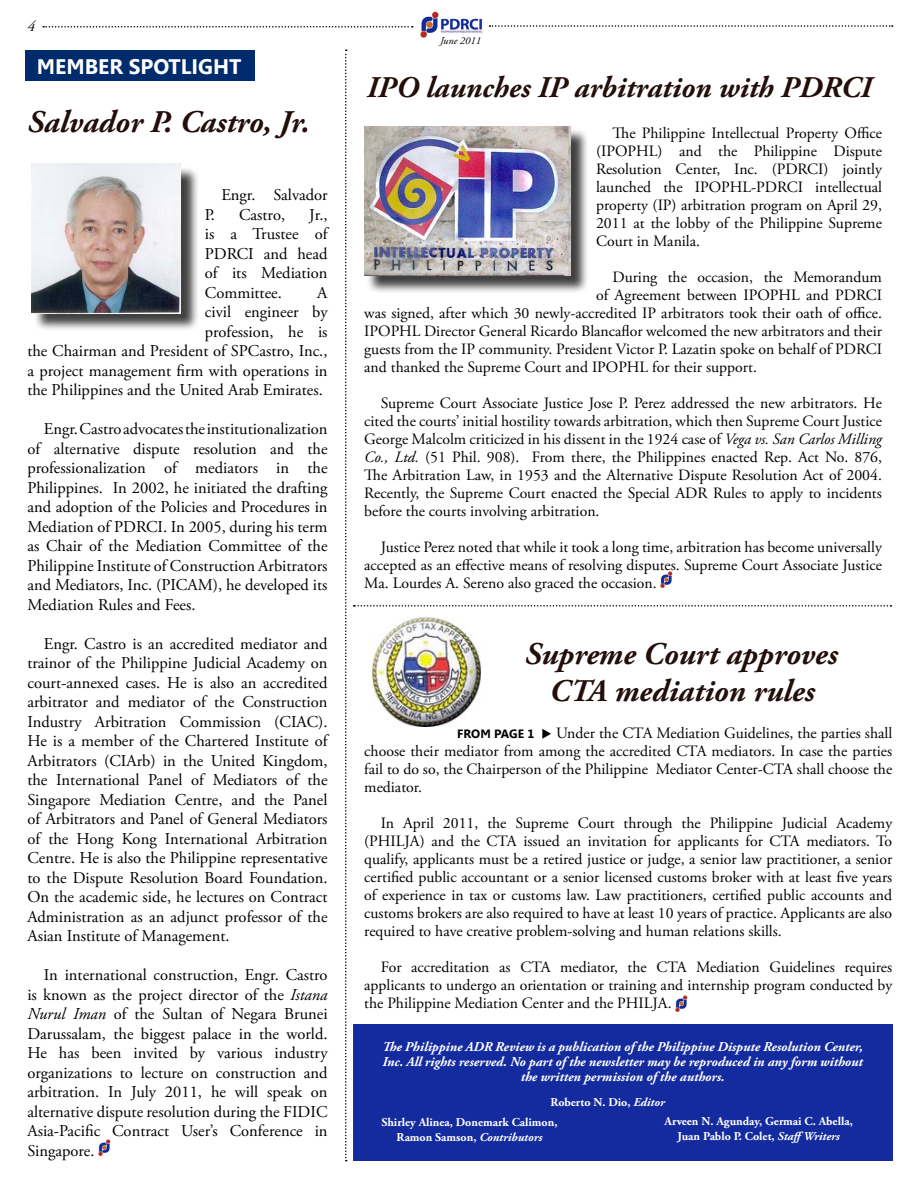
<style>
.page{position:relative;width:918px;height:1188px;background:#fff}
.page>*{position:absolute;margin:0;border:0;box-sizing:border-box;transform-origin:0 0}
.t1{font:italic 700 31.5px/37.8px "Adobe Garamond Pro";color:#220e0a;text-align:center}
.t2{font:italic 700 30px "Adobe Garamond Pro";color:#220e0a}
.t3{font:700 21px "Gisha";color:#fff}
.t4{font:16.5px/19.5px "Adobe Garamond Pro";color:#000;text-align:justify}
.t5{font:15.75px/18px "Adobe Garamond Pro";color:#000;text-align:justify}
.t6{font:italic 15px "Adobe Garamond Pro";color:#000}
.t7{font:italic 700 13.5px/15px "Adobe Garamond Pro";color:#fff;text-align:center}
.t8{font:700 12px/19.8px "Adobe Garamond Pro";color:#fff}
.t9{font:700 12px "Gisha";color:#000}
.t10{font:italic 10.5px "Adobe Garamond Pro";color:#000}
.s1{font-style:italic}
.s2{font-family:"Gisha";font-weight:700;font-size:12px}
</style>
<div class="page">
<img style="left:99px;top:1139px;width:12px;height:16px">
<div style="left:25px;top:51px;width:230px;height:30px;background:#002b6c"></div>
<div style="left:353px;top:1024px;width:540px;height:137px;background:#142b9f"></div>
<svg style="left:489px;top:25px;width:404px;height:2px"></svg>
<img style="left:421px;top:12px;width:62px;height:26px">
<svg style="left:43px;top:26px;width:370px;height:2px"></svg>
<svg style="left:345px;top:50px;width:2px;height:1111px"></svg>
<img style="left:661px;top:571px;width:12px;height:16px">
<svg style="left:354px;top:605px;width:537px;height:2px"></svg>
<img style="left:676px;top:995px;width:12px;height:16px">
<img style="left:373px;top:617px;width:108px;height:109px">
<div style="left:366px;top:128px;width:223px;height:166px;background:#000;opacity:.75"></div>
<img style="left:364px;top:126px;width:207px;height:149px">
<div style="left:34px;top:166px;width:166px;height:165px;background:#000;opacity:.75"></div>
<img style="left:31px;top:163px;width:150px;height:150px">
<p class="t6" style="left:27px;top:18px;width:9px">4</p>
<h3 class="t3" style="left:37px;top:55px;width:206px">MEM BER SPOTLIGHT</h3>
<h1 class="t1" style="left:27px;top:104px;width:284px">Salvador P. Castro, Jr.</h1>
<p class="t4" style="left:205px;top:186px;width:124px;text-indent:16px">Engr. Salvador<br>P. Castro,</p>
<p class="t4" style="left:205px;top:205px;width:124px;text-indent:104px">Jr., is a Trustee of PDRCI and head of its Mediation Committee.</p>
<p class="t4" style="left:27px;top:283px;width:302px;text-align:right">A<br>civil engineer by<br>profession, he is<br>the Chairman and President of SPCastro, Inc., a project management firm with operations in the Philippines and the United Arab Emirates.</p>
<p class="t4" style="left:27px;top:420px;width:302px;text-indent:16px">Engr. Castro advocates the institutionalization of alternative dispute resolution and the professionalization of mediators in the Philippines. In 2002, he initiated the drafting and adoption of the Policies and Procedures in Mediation of PDRCI. In 2005, during his term as Chair of the Mediation Committee of the Philippine Institute of Construction Arbitrators and Mediators, Inc. (PICAM), he developed its Mediation Rules and Fees.</p>
<p class="t4" style="left:27px;top:634px;width:302px;text-indent:16px">Engr. Castro is an accredited mediator and trainor of the Philippine Judicial Academy on court-annexed cases. He is also an accredited arbitrator and mediator of the Construction Industry Arbitration Commission (CIAC).<br>He is a member of the Chartered Institute of Arbitrators (CIArb) in the United Kingdom, the International Panel of Mediators of the Singapore Mediation Centre, and the Panel of Arbitrators and Panel of General Mediators of the Hong Kong International Arbitration Centre. He is also the Philippine representative to the Dispute Resolution Board Foundation.<br>On the academic side, he lectures on Contract Administration as an adjunct professor of the Asian Institute of Management.</p>
<p class="t4" style="left:27px;top:966px;width:302px;text-indent:16px">In international construction, Engr. Castro is known as the project director of the <span class="s1">Istana Nurul Iman</span> of the Sultan of Negara Brunei Darussalam, the biggest palace in the world.<br>He has been invited by various industry organizations to lecture on construction and arbitration. In July 2011, he will speak on alternative dispute resolution during the FIDIC Asia-Pacific Contract User’s Conference in Singapore.</p>
<p class="t10" style="left:440px;top:34px;width:42px">June 2011</p>
<h2 class="t2" style="left:367px;top:71px;width:506px">IPO launches IP arbitration with PDRCI</h2>
<p class="t5" style="left:596px;top:124px;width:287px;text-indent:17px">The Philippine Intellectual Property Office (IPOPHL) and the Philippine Dispute Resolution Center, Inc. (PDRCI) jointly launched the IPOPHL-PDRCI intellectual property (IP) arbitration program on April 29, 2011 at the lobby of the Philippine Supreme Court in Manila.</p>
<p class="t5" style="left:613px;top:268px;width:271px">During the occasion, the Memorandum</p>
<p class="t5" style="left:596px;top:286px;width:287px">of Agreement between IPOPHL and PDRCI</p>
<p class="t5" style="left:364px;top:304px;width:519px">was signed, after which 30 newly-accredited IP arbitrators took their oath of office.</p>
<p class="t5" style="left:364px;top:322px;width:519px">IPOPHL Director General Ricardo Blancaflor welcomed the new arbitrators and their</p>
<p class="t5" style="left:364px;top:340px;width:519px">guests from the IP community. President Victor P. Lazatin spoke on behalf of PDRCI</p>
<p class="t5" style="left:364px;top:358px;width:394px">and thanked the Supreme Court and IPOPHL for their support.</p>
<p class="t5" style="left:364px;top:394px;width:519px;text-indent:17px">Supreme Court Associate Justice Jose P. Perez addressed the new arbitrators. He cited the courts’ initial hostility towards arbitration, which then Supreme Court Justice George Malcolm criticized in his dissent in the 1924 case of <span class="s1">Vega vs. San Carlos Milling Co., Ltd.</span> (51 Phil. 908). From there, the Philippines enacted Rep. Act No. 876, The Arbitration Law, in 1953 and the Alternative Dispute Resolution Act of 2004.<br>Recently, the Supreme Court enacted the Special ADR Rules to apply to incidents before the courts involving arbitration.</p>
<p class="t5" style="left:364px;top:538px;width:519px;text-indent:17px">Justice Perez noted that while it took a long time, arbitration has become universally accepted as an effective means of resolving disputes. Supreme Court Associate Justice Ma. Lourdes A. Sereno also graced the occasion.</p>
<h1 class="t1" style="left:525px;top:635px;width:314px">Supreme Court approves<br>CTA mediation rules</h1>
<p class="t5" style="left:364px;top:724px;width:530px;text-indent:116px"><span class="s2">M PAGE 1</span> ◆ Under the CTA Mediation Guidelines, the parties shall choose their mediator from among the accredited CTA mediators. In case the parties fail to do so, the Chairperson of the Philippine Mediator Center-CTA shall choose the mediator.</p>
<p class="t5" style="left:364px;top:814px;width:530px;text-indent:17px">In April 2011, the Supreme Court through the Philippine Judicial Academy (PHILJA) and the CTA issued an invitation for applicants for CTA mediators. To qualify, applicants must be a retired justice or judge, a senior law practitioner, a senior certified public accountant or a senior licensed customs broker with at least five years of experience in tax or customs law. Law practitioners, certified public accounts and customs brokers are also required to have at least 10 years of practice. Applicants are also required to have creative problem-solving and human relations skills.</p>
<p class="t5" style="left:364px;top:958px;width:529px;text-indent:17px">For accreditation as CTA mediator, the CTA Mediation Guidelines requires applicants to undergo an orientation or training and internship program conducted by the Philippine Mediation Center and the PHILJA.</p>
<p class="t9" style="left:457px;top:727px;width:9px">FRO</p>
<p class="t7" style="left:382px;top:1039px;width:482px">The Philippine ADR Review is a publication of the Philippine Dispute Resolution Center,<br>Inc. All rights reserved. No part of the newsletter may be reproduced in any form without the written permission of the authors.</p>
<p class="t8" style="left:381px;top:1093px;width:285px;text-indent:169px">Roberto N. Dio, <span class="s1">Editor<br></span>Shirley Alinea, Donemark Calimon,</p>
<p class="t8" style="left:397px;top:1127px;width:147px">Ramon Samson, <span class="s1">Contributors</span></p>
<p class="t8" style="left:665px;top:1114px;width:190px;line-height:15px;text-align:center">Arveen N. Agunday, Germai C. Abella,<br>Juan Pablo P. Colet, <span class="s1">StaffWriters</span></p>
</div>
